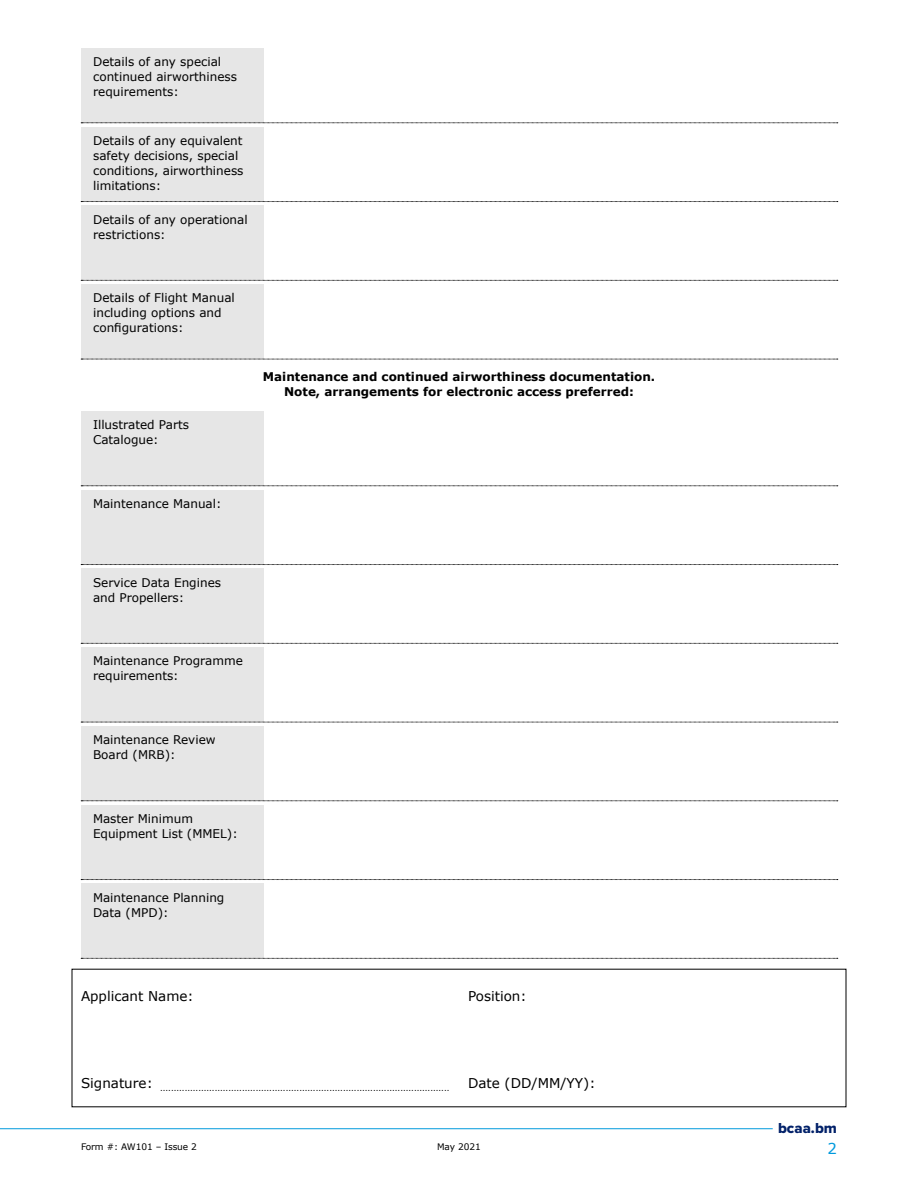
<style>
.page{position:relative;width:918px;height:1188px;background:#fff}
.page>*{position:absolute;margin:0;border:0;box-sizing:border-box;transform-origin:0 0}
.t1{font:15px "Proxima Nova Extrabld";color:#022169}
.t2{font:15px "Verdana";color:#009add}
.t3{font:13.5px "Verdana";color:#000}
.t4{font:12px/15px "Verdana";color:#000}
.t5{font:700 12px/15px "Verdana";color:#000;text-align:center}
.t6{font:9px "Verdana";letter-spacing:-.01em;color:#000}
.t7{font:7.5px "Verdana";color:#000}
</style>
<div class="page">
<hr style="left:0;top:1128px;width:773px;height:1px;background:#009add">
<div style="left:81px;top:48px;width:183px;height:75px;background:#e6e6e6"></div>
<div style="left:81px;top:127px;width:183px;height:75px;background:#e6e6e6"></div>
<div style="left:81px;top:206px;width:183px;height:74px;background:#e6e6e6"></div>
<div style="left:81px;top:284px;width:183px;height:75px;background:#e6e6e6"></div>
<div style="left:81px;top:411px;width:183px;height:75px;background:#e6e6e6"></div>
<div style="left:81px;top:647px;width:183px;height:75px;background:#e6e6e6"></div>
<div style="left:81px;top:490px;width:183px;height:75px;background:#e6e6e6"></div>
<div style="left:81px;top:726px;width:183px;height:75px;background:#e6e6e6"></div>
<div style="left:81px;top:568px;width:183px;height:76px;background:#e6e6e6"></div>
<div style="left:81px;top:805px;width:183px;height:75px;background:#e6e6e6"></div>
<div style="left:81px;top:884px;width:183px;height:74px;background:#e6e6e6"></div>
<svg style="left:81px;top:123px;width:757px;height:1px"></svg>
<svg style="left:81px;top:201px;width:757px;height:1px"></svg>
<svg style="left:81px;top:280px;width:757px;height:1px"></svg>
<svg style="left:81px;top:486px;width:757px;height:1px"></svg>
<svg style="left:81px;top:564px;width:757px;height:1px"></svg>
<svg style="left:81px;top:643px;width:757px;height:1px"></svg>
<svg style="left:81px;top:722px;width:757px;height:1px"></svg>
<svg style="left:81px;top:801px;width:757px;height:1px"></svg>
<svg style="left:81px;top:879px;width:757px;height:1px"></svg>
<svg style="left:81px;top:958px;width:757px;height:1px"></svg>
<svg style="left:81px;top:359px;width:757px;height:1px"></svg>
<p class="t4" style="left:93px;top:54px;width:145px">Details of any special continued airworthiness requirements:</p>
<p class="t4" style="left:93px;top:133px;width:152px">Details of any equivalent safety decisions, special conditions, airworthiness limitations:</p>
<p class="t4" style="left:93px;top:212px;width:156px">Details of any operational restrictions:</p>
<p class="t4" style="left:93px;top:291px;width:143px">Details of Flight Manual including options and configurations:</p>
<p class="t4" style="left:93px;top:417px;width:98px">Illustrated Parts<br>Catalogue:</p>
<p class="t4" style="left:93px;top:496px;width:130px">Maintenance Manual:</p>
<p class="t5" style="left:263px;top:369px;width:394px">Maintenance and continued airworthiness documentation.<br>Note, arrangements for electronic access preferred:</p>
<p class="t4" style="left:93px;top:575px;width:130px">Service Data Engines and Propellers:</p>
<p class="t4" style="left:93px;top:654px;width:151px">Maintenance Programme requirements:</p>
<p class="t4" style="left:93px;top:732px;width:124px">Maintenance Review<br>Board (MRB):</p>
<p class="t4" style="left:93px;top:811px;width:146px">Master Minimum<br>Equipment List (MMEL):</p>
<p class="t4" style="left:93px;top:890px;width:133px">Maintenance Planning<br>Data (MPD):</p>
<p class="t3" style="left:81px;top:987px;width:114px">Applicant Name:</p>
<p class="t3" style="left:468px;top:987px;width:60px">Position:</p>
<p class="t7" style="left:81px;top:1083px;width:370px"><sup>Signature:</sup> ..........................................................................................................</p>
<p class="t3" style="left:468px;top:1074px;width:129px">Date (DD/MM/YY):</p>
<p class="t6" style="left:81px;top:1141px;width:118px">Form #: AW101 – Issue 2</p>
<p class="t6" style="left:437px;top:1141px;width:45px">May 2021</p>
<p class="t1" style="left:778px;top:1117px;width:60px">bcaa.bm</p>
<p class="t2" style="left:827px;top:1139px;width:11px">2</p>
</div>
